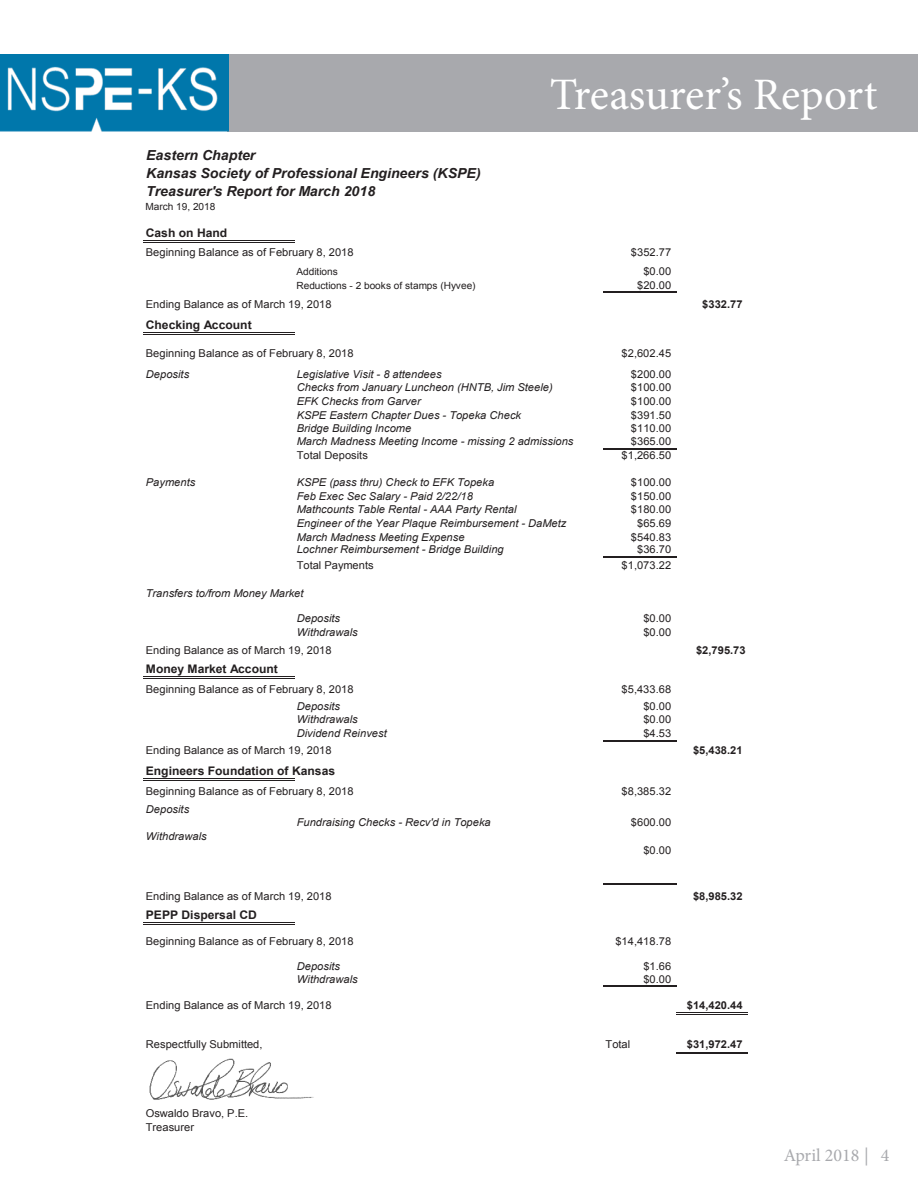
<style>
.page{position:relative;width:918px;height:1188px;background:#fff}
.page>*{position:absolute;margin:0;border:0;box-sizing:border-box;transform-origin:0 0}
.t1{font:45px "Minion Pro";color:#fff}
.t2{font:18px "Minion Pro";color:#a8a9ad}
.t3{font:italic 700 13.8px/18.1px "Arial";letter-spacing:.005em;color:#231f20}
.t4{font:700 11.85px "Arial";color:#231f20}
.t5{font:10.8px/13.6px "Arial";letter-spacing:.005em;color:#231f20}
.t6{font:italic 10.8px "Arial";letter-spacing:.005em;color:#231f20}
.t7{font:700 10.8px "Arial";letter-spacing:.005em;color:#231f20}
.t8{font:9.9px "Arial";letter-spacing:-.005em;color:#231f20}
</style>
<div class="page">
<hr style="left:144px;top:240px;width:151px;height:1px;background:#231f20">
<hr style="left:144px;top:242px;width:151px;height:1px;background:#231f20">
<hr style="left:603px;top:291px;width:74px;height:2px;background:#231f20">
<hr style="left:144px;top:332px;width:151px;height:1px;background:#231f20">
<hr style="left:144px;top:334px;width:151px;height:1px;background:#231f20">
<hr style="left:603px;top:448px;width:74px;height:2px;background:#231f20">
<hr style="left:603px;top:556px;width:74px;height:2px;background:#231f20">
<hr style="left:144px;top:676px;width:151px;height:1px;background:#231f20">
<hr style="left:144px;top:678px;width:151px;height:1px;background:#231f20">
<hr style="left:603px;top:740px;width:74px;height:2px;background:#231f20">
<hr style="left:144px;top:778px;width:151px;height:1px;background:#231f20">
<hr style="left:144px;top:780px;width:151px;height:1px;background:#231f20">
<hr style="left:603px;top:883px;width:74px;height:2px;background:#231f20">
<hr style="left:144px;top:922px;width:151px;height:1px;background:#231f20">
<hr style="left:144px;top:924px;width:151px;height:1px;background:#231f20">
<hr style="left:603px;top:985px;width:74px;height:2px;background:#231f20">
<hr style="left:677px;top:1012px;width:71px;height:1px;background:#231f20">
<hr style="left:677px;top:1014px;width:71px;height:1px;background:#231f20">
<hr style="left:677px;top:1052px;width:71px;height:2px;background:#231f20">
<img style="left:150px;top:1058px;width:164px;height:42px">
<div style="left:228px;top:54px;width:690px;height:78px;background:#a8a9ad"></div>
<img style="left:0;top:54px;width:228px;height:78px">
<p class="t1" style="left:550px;top:65px;width:329px">Treasurer’s Report</p>
<p class="t3" style="left:146px;top:147px;width:336px">Eastern Chapter<br>Kansas Society of Professional Engineers (KSPE)<br>Treasurer's Report for March 2018</p>
<p class="t8" style="left:146px;top:200px;width:71px">March 19, 2018</p>
<p class="t4" style="left:146px;top:225px;width:83px">Cash on Hand</p>
<p class="t5" style="left:146px;top:245px;width:209px">Beginning Balance as of February 8, 2018</p>
<p class="t5" style="left:631px;top:245px;width:42px">$352.77</p>
<p class="t8" style="left:297px;top:265px;width:43px">Additions</p>
<p class="t5" style="left:643px;top:265px;width:29px">$0.00</p>
<p class="t8" style="left:297px;top:279px;width:181px">Reductions - 2 books of stamps (Hyvee)</p>
<p class="t5" style="left:637px;top:278px;width:36px">$20.00</p>
<p class="t5" style="left:146px;top:298px;width:187px">Ending Balance as of March 19, 2018</p>
<p class="t7" style="left:702px;top:297px;width:42px">$332.77</p>
<p class="t4" style="left:146px;top:317px;width:107px">Checking Account</p>
<p class="t5" style="left:146px;top:347px;width:209px">Beginning Balance as of February 8, 2018</p>
<p class="t5" style="left:622px;top:347px;width:51px">$2,602.45</p>
<p class="t6" style="left:146px;top:367px;width:45px">Deposits</p>
<p class="t6" style="left:297px;top:367px;width:146px">Legislative Visit - 8 attendees</p>
<p class="t5" style="left:631px;top:367px;width:42px">$200.00</p>
<p class="t6" style="left:297px;top:381px;width:258px">Checks from January Luncheon (HNTB, Jim Steele)</p>
<p class="t5" style="left:631px;top:381px;width:42px">$100.00</p>
<p class="t6" style="left:297px;top:394px;width:126px">EFK Checks from Garver</p>
<p class="t5" style="left:631px;top:394px;width:42px">$100.00</p>
<p class="t6" style="left:297px;top:408px;width:226px">KSPE Eastern Chapter Dues - Topeka Check</p>
<p class="t5" style="left:631px;top:408px;width:42px">$391.50</p>
<p class="t6" style="left:297px;top:421px;width:116px">Bridge Building Income</p>
<p class="t5" style="left:631px;top:422px;width:42px">$110.00</p>
<p class="t6" style="left:297px;top:434px;width:278px">March Madness Meeting Income - missing 2 admissions</p>
<p class="t5" style="left:631px;top:434px;width:42px">$365.00</p>
<p class="t5" style="left:297px;top:449px;width:73px">Total Deposits</p>
<p class="t5" style="left:622px;top:449px;width:51px">$1,266.50</p>
<p class="t6" style="left:146px;top:475px;width:51px">Payments</p>
<p class="t6" style="left:297px;top:475px;width:199px">KSPE (pass thru) Check to EFK Topeka</p>
<p class="t5" style="left:631px;top:475px;width:42px">$100.00</p>
<p class="t6" style="left:297px;top:489px;width:178px">Feb Exec Sec Salary - Paid 2/22/18</p>
<p class="t5" style="left:631px;top:489px;width:42px">$150.00</p>
<p class="t6" style="left:297px;top:503px;width:221px">Mathcounts Table Rental - AAA Party Rental</p>
<p class="t5" style="left:631px;top:503px;width:42px">$180.00</p>
<p class="t6" style="left:297px;top:516px;width:271px">Engineer of the Year Plaque Reimbursement - DaMetz</p>
<p class="t5" style="left:637px;top:516px;width:36px">$65.69</p>
<p class="t6" style="left:297px;top:530px;width:169px">March Madness Meeting Expense</p>
<p class="t5" style="left:631px;top:530px;width:42px">$540.83</p>
<p class="t6" style="left:297px;top:542px;width:209px">Lochner Reimbursement - Bridge Building</p>
<p class="t5" style="left:637px;top:543px;width:36px">$36.70</p>
<p class="t5" style="left:297px;top:558px;width:78px">Total Payments</p>
<p class="t5" style="left:622px;top:558px;width:51px">$1,073.22</p>
<p class="t6" style="left:146px;top:586px;width:159px">Transfers to/from Money Market</p>
<p class="t6" style="left:297px;top:611px;width:45px">Deposits</p>
<p class="t5" style="left:643px;top:611px;width:29px">$0.00</p>
<p class="t6" style="left:297px;top:625px;width:63px">Withdrawals</p>
<p class="t5" style="left:643px;top:625px;width:29px">$0.00</p>
<p class="t5" style="left:146px;top:643px;width:187px">Ending Balance as of March 19, 2018</p>
<p class="t7" style="left:696px;top:643px;width:51px">$2,795.73</p>
<p class="t4" style="left:146px;top:661px;width:134px">Money Market Account</p>
<p class="t5" style="left:146px;top:683px;width:209px">Beginning Balance as of February 8, 2018</p>
<p class="t5" style="left:622px;top:683px;width:51px">$5,433.68</p>
<p class="t6" style="left:297px;top:699px;width:45px">Deposits</p>
<p class="t5" style="left:643px;top:699px;width:29px">$0.00</p>
<p class="t6" style="left:297px;top:713px;width:63px">Withdrawals</p>
<p class="t5" style="left:643px;top:713px;width:29px">$0.00</p>
<p class="t6" style="left:297px;top:726px;width:92px">Dividend Reinvest</p>
<p class="t5" style="left:643px;top:726px;width:29px">$4.53</p>
<p class="t5" style="left:146px;top:744px;width:187px">Ending Balance as of March 19, 2018</p>
<p class="t7" style="left:693px;top:743px;width:51px">$5,438.21</p>
<p class="t4" style="left:146px;top:763px;width:191px">Engineers Foundation of Kansas</p>
<p class="t5" style="left:146px;top:784px;width:209px">Beginning Balance as of February 8, 2018</p>
<p class="t5" style="left:622px;top:784px;width:51px">$8,385.32</p>
<p class="t6" style="left:146px;top:802px;width:45px">Deposits</p>
<p class="t6" style="left:297px;top:816px;width:196px">Fundraising Checks - Recv'd in Topeka</p>
<p class="t5" style="left:631px;top:816px;width:42px">$600.00</p>
<p class="t6" style="left:146px;top:829px;width:63px">Withdrawals</p>
<p class="t5" style="left:643px;top:843px;width:29px">$0.00</p>
<p class="t5" style="left:146px;top:889px;width:187px">Ending Balance as of March 19, 2018</p>
<p class="t7" style="left:693px;top:889px;width:51px">$8,985.32</p>
<p class="t4" style="left:146px;top:907px;width:113px">PEPP Dispersal CD</p>
<p class="t5" style="left:146px;top:935px;width:209px">Beginning Balance as of February 8, 2018</p>
<p class="t5" style="left:615px;top:935px;width:57px">$14,418.78</p>
<p class="t6" style="left:297px;top:959px;width:45px">Deposits</p>
<p class="t5" style="left:643px;top:959px;width:29px">$1.66</p>
<p class="t6" style="left:297px;top:972px;width:63px">Withdrawals</p>
<p class="t5" style="left:643px;top:972px;width:29px">$0.00</p>
<p class="t5" style="left:146px;top:998px;width:187px">Ending Balance as of March 19, 2018</p>
<p class="t7" style="left:687px;top:998px;width:57px">$14,420.44</p>
<p class="t5" style="left:146px;top:1038px;width:118px">Respectfully Submitted,</p>
<p class="t5" style="left:606px;top:1038px;width:26px">Total</p>
<p class="t7" style="left:687px;top:1037px;width:57px">$31,972.47</p>
<p class="t5" style="left:146px;top:1107px;width:104px">Oswaldo Bravo, P.E.<br>Treasurer</p>
<h2 class="t2" style="left:784px;top:1143px;width:107px">April 2018 | 4</h2>
</div>
